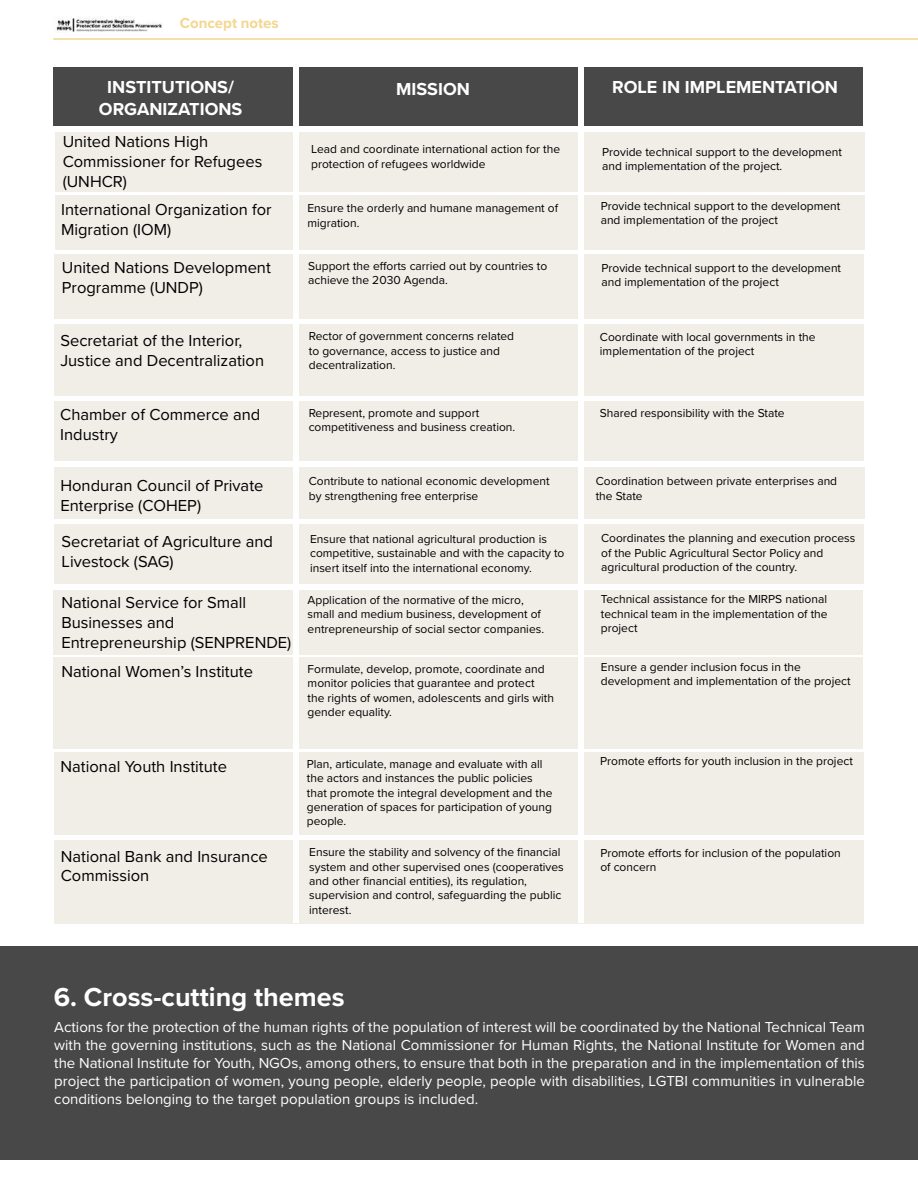
<style>
.page{position:relative;width:918px;height:1188px;background:#fff}
.page>*{position:absolute;margin:0;border:0;box-sizing:border-box;transform-origin:0 0}
.t1{font:700 27px "Proxima Nova";color:#fff}
.t2{font:700 18px/21.6px "Proxima Nova";color:#fff;text-align:center}
.t3{font:16.5px/19.8px "Proxima Nova";color:#000}
.t4{font:15px/18px "Proxima Nova";color:#fff;text-align:justify}
.t5{font:700 15px "Proxima Nova";color:#f4d68f}
.t6{font:12px/14.4px "Proxima Nova";color:#000}
</style>
<div class="page">
<hr style="left:53px;top:38px;width:865px;height:2px;background:#f4d68f">
<img style="left:56px;top:16px;width:106px;height:17px">
<div style="left:53px;top:67px;width:810px;height:59px;background:#494849"></div>
<div style="left:54px;top:840px;width:810px;height:83px;background:#f1eee8"></div>
<div style="left:54px;top:324px;width:810px;height:72px;background:#f1eee8"></div>
<div style="left:54px;top:401px;width:810px;height:60px;background:#f1eee8"></div>
<div style="left:54px;top:467px;width:810px;height:52px;background:#f1eee8"></div>
<div style="left:54px;top:524px;width:810px;height:60px;background:#f1eee8"></div>
<div style="left:53px;top:590px;width:810px;height:65px;background:#f1eee8"></div>
<div style="left:53px;top:657px;width:810px;height:91px;background:#f1eee8"></div>
<div style="left:54px;top:752px;width:810px;height:83px;background:#f1eee8"></div>
<div style="left:0;top:946px;width:918px;height:214px;background:#494849"></div>
<hr style="left:917px;top:777px;width:1px;height:338px;background:#494849">
<div style="left:55px;top:132px;width:810px;height:60px;background:#f1eee8"></div>
<div style="left:55px;top:195px;width:810px;height:55px;background:#f1eee8"></div>
<div style="left:54px;top:254px;width:810px;height:65px;background:#f1eee8"></div>
<div style="left:578px;top:60px;width:5px;height:863px;background:#fff"></div>
<div style="left:293px;top:60px;width:5px;height:863px;background:#fff"></div>
<p class="t5" style="left:180px;top:12px;width:100px">Concept notes</p>
<h2 class="t2" style="left:99px;top:76px;width:145px">INSTITUTIONS/<br>ORGANIZATIONS</h2>
<h2 class="t2" style="left:396px;top:78px;width:75px">MISSION</h2>
<h2 class="t2" style="left:612px;top:76px;width:227px">ROLE IN IMPLEMENTATION</h2>
<p class="t6" style="left:602px;top:144px;width:241px">Provide technical support to the development and implementation of the project.</p>
<h3 class="t3" style="left:63px;top:131px;width:201px">United Nations High<br>Commissioner for Refugees (UNHCR)</h3>
<p class="t6" style="left:311px;top:142px;width:251px">Lead and coordinate international action for the protection of refugees worldwide</p>
<h3 class="t3" style="left:61px;top:199px;width:212px">International Organization for<br>Migration (IOM)</h3>
<p class="t6" style="left:307px;top:200px;width:252px">Ensure the orderly and humane management of migration.</p>
<p class="t6" style="left:601px;top:198px;width:241px">Provide technical support to the development and implementation of the project</p>
<h3 class="t3" style="left:62px;top:257px;width:211px">United Nations Development<br>Programme (UNDP)</h3>
<p class="t6" style="left:308px;top:258px;width:241px">Support the efforts carried out by countries to achieve the 2030 Agenda.</p>
<p class="t6" style="left:601px;top:260px;width:241px">Provide technical support to the development and implementation of the project</p>
<h3 class="t3" style="left:60px;top:330px;width:205px">Secretariat of the Interior,<br>Justice and Decentralization</h3>
<h3 class="t3" style="left:60px;top:404px;width:202px">Chamber of Commerce and<br>Industry</h3>
<h3 class="t3" style="left:60px;top:475px;width:205px">Honduran Council of Private<br>Enterprise (COHEP)</h3>
<h3 class="t3" style="left:62px;top:531px;width:213px">Secretariat of Agriculture and<br>Livestock (SAG)</h3>
<p class="t6" style="left:309px;top:329px;width:207px">Rector of government concerns related to governance, access to justice and decentralization.</p>
<p class="t6" style="left:309px;top:405px;width:208px">Represent, promote and support competitiveness and business creation.</p>
<p class="t6" style="left:309px;top:473px;width:242px">Contribute to national economic development by strengthening free enterprise</p>
<p class="t6" style="left:310px;top:531px;width:256px">Ensure that national agricultural production is competitive, sustainable and with the capacity to insert itself into the international economy.</p>
<p class="t6" style="left:600px;top:329px;width:217px">Coordinate with local governments in the implementation of the project</p>
<p class="t6" style="left:600px;top:405px;width:186px">Shared responsibility with the State</p>
<p class="t6" style="left:596px;top:473px;width:243px">Coordination between private enterprises and the State</p>
<p class="t6" style="left:601px;top:530px;width:256px">Coordinates the planning and execution process of the Public Agricultural Sector Policy and agricultural production of the country.</p>
<h3 class="t3" style="left:61px;top:592px;width:232px">National Service for Small<br>Businesses and<br>Entrepreneurship (SENPRENDE)</h3>
<h3 class="t3" style="left:61px;top:661px;width:193px">National Women’s Institute</h3>
<p class="t6" style="left:308px;top:592px;width:238px">Application of the normative of the micro, small and medium business, development of entrepreneurship of social sector companies.</p>
<p class="t6" style="left:308px;top:661px;width:248px">Formulate, develop, promote, coordinate and monitor policies that guarantee and protect the rights of women, adolescents and girls with gender equality.</p>
<p class="t6" style="left:601px;top:591px;width:228px;text-align:justify">Technical assistance for the MIRPS national technical team in the implementation of the project</p>
<p class="t6" style="left:601px;top:659px;width:251px">Ensure a gender inclusion focus in the development and implementation of the project</p>
<h3 class="t3" style="left:61px;top:756px;width:168px">National Youth Institute</h3>
<p class="t6" style="left:307px;top:756px;width:247px">Plan, articulate, manage and evaluate with all the actors and instances the public policies that promote the integral development and the generation of spaces for participation of young people.</p>
<p class="t6" style="left:600px;top:754px;width:254px">Promote efforts for youth inclusion in the project</p>
<h3 class="t3" style="left:61px;top:845px;width:209px">National Bank and Insurance<br>Commission</h3>
<p class="t6" style="left:309px;top:845px;width:256px">Ensure the stability and solvency of the financial system and other supervised ones (cooperatives and other financial entities), its regulation, supervision and control, safeguarding the public interest.</p>
<p class="t6" style="left:600px;top:845px;width:242px">Promote efforts for inclusion of the population of concern</p>
<h1 class="t1" style="left:54px;top:977px;width:292px">6. Cross-cutting themes</h1>
<p class="t4" style="left:54px;top:1018px;width:812px">Actions for the protection of the human rights of the population of interest will be coordinated by the National Technical Team with the governing institutions, such as the National Commissioner for Human Rights, the National Institute for Women and the National Institute for Youth, NGOs, among others, to ensure that both in the preparation and in the implementation of this project the participation of women, young people, elderly people, people with disabilities, LGTBI communities in vulnerable conditions belonging to the target population groups is included.</p>
</div>
